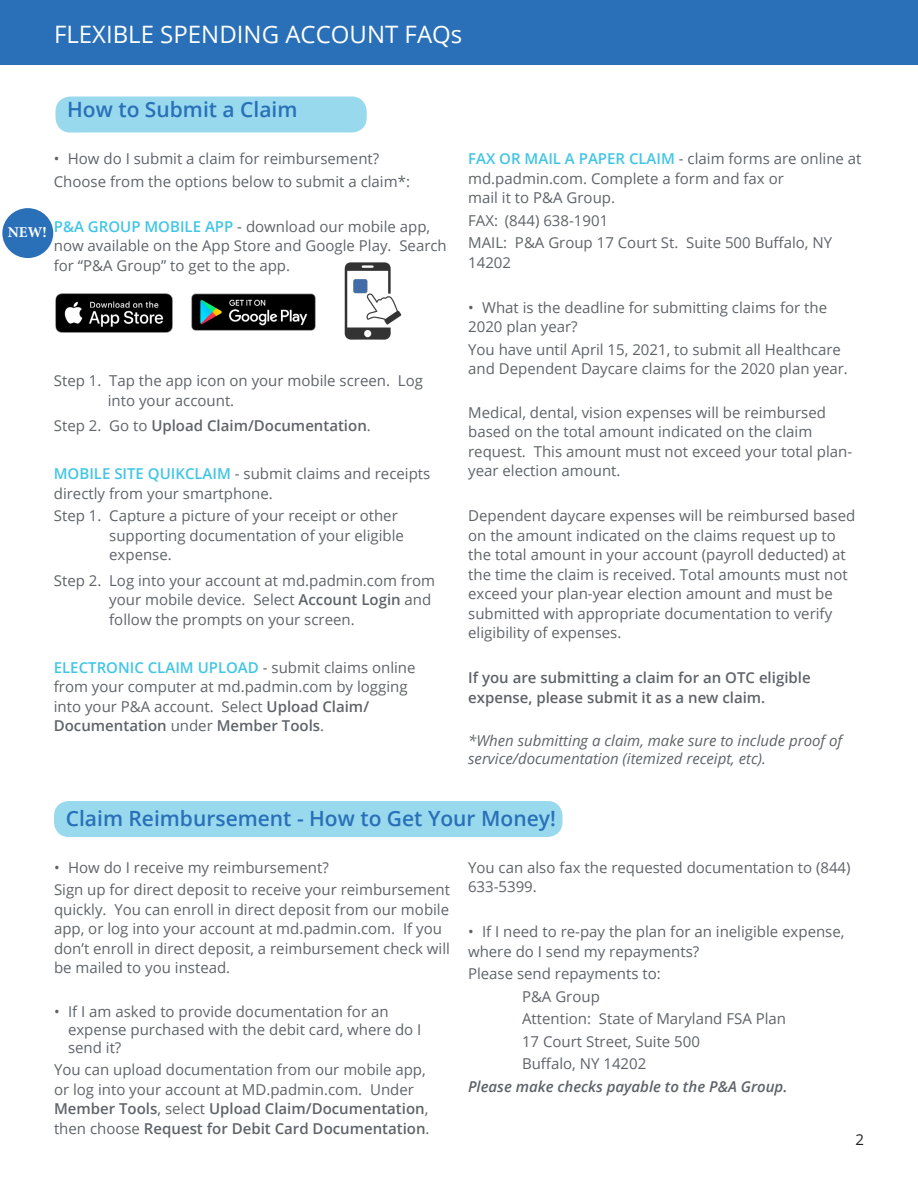
<style>
.page{position:relative;width:918px;height:1188px;background:#fff}
.page>*{position:absolute;margin:0;border:0;box-sizing:border-box;transform-origin:0 0}
.t1{font:24px "Open Sans";color:#fff}
.t2{font:600 21px "Open Sans";color:#2a70b8}
.Answer{font:15px/19.5px "Open Sans";color:#5f6369}
.Answer-2{font:600 15px/19.5px "Open Sans";color:#5f6369}
.Answer-3{font:italic 15px/18px "Open Sans";color:#5f6369}
.t3{font:italic 600 15px "Open Sans";color:#5f6369}
.t4{font:700 15px "Minion Pro";color:#fff}
.t5{font:15px "Open Sans";color:#231f20}
.s1{font-weight:600;color:#41c5e5}
.s2{font-weight:400}
.s3{font-weight:600}
</style>
<div class="page">
<div style="left:56px;top:97px;width:311px;height:36px;background:#98d9ee;border-radius:15px"></div>
<div style="left:0;top:0;width:918px;height:65px;background:#2a70b8"></div>
<img style="left:344px;top:262px;width:58px;height:77px">
<img style="left:56px;top:294px;width:117px;height:39px">
<img style="left:191px;top:293px;width:125px;height:38px">
<div style="left:2px;top:208px;width:51px;height:50px;background:#2a70b8;border-radius:50%"></div>
<div style="left:54px;top:801px;width:508px;height:36px;background:#98d9ee;border-radius:15px"></div>
<p class="t1" style="left:54px;top:18px;width:410px">FLEXIBLE SPENDING ACCOUNT FAQs</p>
<p class="t4" style="left:8px;top:222px;width:41px">NEW!</p>
<p class="t2" style="left:67px;top:95px;width:232px">How to Submit a Claim</p>
<p class="Answer" style="left:54px;top:149px;width:327px">• How do I submit a claim for reimbursement?</p>
<p class="Answer" style="left:54px;top:171px;width:358px">Choose from the options below to submit a claim*:</p>
<p class="Answer" style="left:54px;top:216px;width:395px"><span class="s1">P&amp;A GROUP MOBILE APP</span> - download our mobile app, now available on the App Store and Google Play. Search for “P&amp;A Group” to get to the app.</p>
<p class="Answer" style="left:108px;top:371px;width:317px;text-indent:-54px">Step 1. Tap the app icon on your mobile screen. Log into your account.</p>
<p class="Answer-2" style="left:54px;top:416px;width:319px"><span class="s2">Step 2. Go to</span> Upload Claim/Documentation<span class="s2">.</span></p>
<p class="Answer" style="left:54px;top:464px;width:378px"><span class="s1">MOBILE SITE QUIKCLAIM</span> - submit claims and receipts directly from your smartphone.</p>
<p class="Answer" style="left:109px;top:506px;width:296px;text-indent:-55px">Step 1. Capture a picture of your receipt or other supporting documentation of your eligible expense.</p>
<p class="Answer" style="left:109px;top:570px;width:327px;text-indent:-55px">Step 2. Log into your account at md.padmin.com from your mobile device. Select <span class="s3">Account Login</span> and follow the prompts on your screen.</p>
<p class="Answer" style="left:54px;top:657px;width:363px"><span class="s1">ELECTRONIC CLAIM UPLOAD</span> - submit claims online from your computer at md.padmin.com by logging into your P&amp;A account. Select <span class="s3">Upload Claim/ Documentation</span> under <span class="s3">Member Tools</span>.</p>
<p class="Answer" style="left:468px;top:149px;width:395px"><span class="s1">FAX OR MAIL A PAPER CLAIM</span> - claim forms are online at md.padmin.com. Complete a form and fax or<br>mail it to P&amp;A Group.</p>
<p class="Answer" style="left:468px;top:210px;width:142px">FAX: (844) 638-1901</p>
<p class="Answer" style="left:468px;top:233px;width:366px">MAIL: P&amp;A Group 17 Court St. Suite 500 Buffalo, NY<br>14202</p>
<p class="Answer" style="left:468px;top:297px;width:360px">• What is the deadline for submitting claims for the<br>2020 plan year?</p>
<p class="Answer" style="left:468px;top:339px;width:381px">You have until April 15, 2021, to submit all Healthcare and Dependent Daycare claims for the 2020 plan year.</p>
<p class="Answer" style="left:468px;top:402px;width:386px">Medical, dental, vision expenses will be reimbursed based on the total amount indicated on the claim request. This amount must not exceed your total plan&shy;year election amount.</p>
<p class="Answer" style="left:468px;top:506px;width:389px">Dependent daycare expenses will be reimbursed based on the amount indicated on the claims request up to the total amount in your account (payroll deducted) at the time the claim is received. Total amounts must not exceed your plan-year election amount and must be submitted with appropriate documentation to verify eligibility of expenses.</p>
<p class="Answer-2" style="left:468px;top:668px;width:344px">If you are submitting a claim for an OTC eligible expense, please submit it as a new claim.</p>
<p class="Answer-3" style="left:468px;top:732px;width:376px">*When submitting a claim, make sure to include proof of service/documentation (itemized receipt, etc).</p>
<p class="t2" style="left:66px;top:804px;width:492px">Claim Reimbursement - How to Get Your Money!</p>
<p class="Answer" style="left:54px;top:857px;width:276px">• How do I receive my reimbursement?</p>
<p class="Answer" style="left:54px;top:880px;width:398px">Sign up for direct deposit to receive your reimbursement quickly. You can enroll in direct deposit from our mobile app, or log into your account at md.padmin.com. If you don’t enroll in direct deposit, a reimbursement check will be mailed to you instead.</p>
<p class="Answer" style="left:68px;top:1002px;width:355px;line-height:18px;text-indent:-14px">• If I am asked to provide documentation for an expense purchased with the debit card, where do I send it?</p>
<p class="Answer" style="left:54px;top:1060px;width:377px">You can upload documentation from our mobile app, or log into your account at MD.padmin.com. Under <span class="s3">Member Tools</span>, select <span class="s3">Upload Claim/Documentation</span>, then choose <span class="s3">Request for Debit Card Documentation</span>.</p>
<p class="Answer" style="left:468px;top:857px;width:384px">You can also fax the requested documentation to (844)<br>633-5399.</p>
<p class="Answer" style="left:468px;top:922px;width:378px">• If I need to re-pay the plan for an ineligible expense, where do I send my repayments?</p>
<p class="Answer" style="left:468px;top:964px;width:194px">Please send repayments to:</p>
<p class="Answer" style="left:522px;top:986px;width:79px">P&amp;A Group</p>
<p class="Answer" style="left:522px;top:1009px;width:266px">Attention: State of Maryland FSA Plan</p>
<p class="Answer" style="left:522px;top:1031px;width:180px">17 Court Street, Suite 500</p>
<p class="Answer" style="left:522px;top:1054px;width:126px">Buffalo, NY 14202</p>
<p class="t3" style="left:468px;top:1076px;width:321px">Please make checks payable to the P&amp;A Group.</p>
<p class="t5" style="left:855px;top:1130px;width:10px">2</p>
</div>
